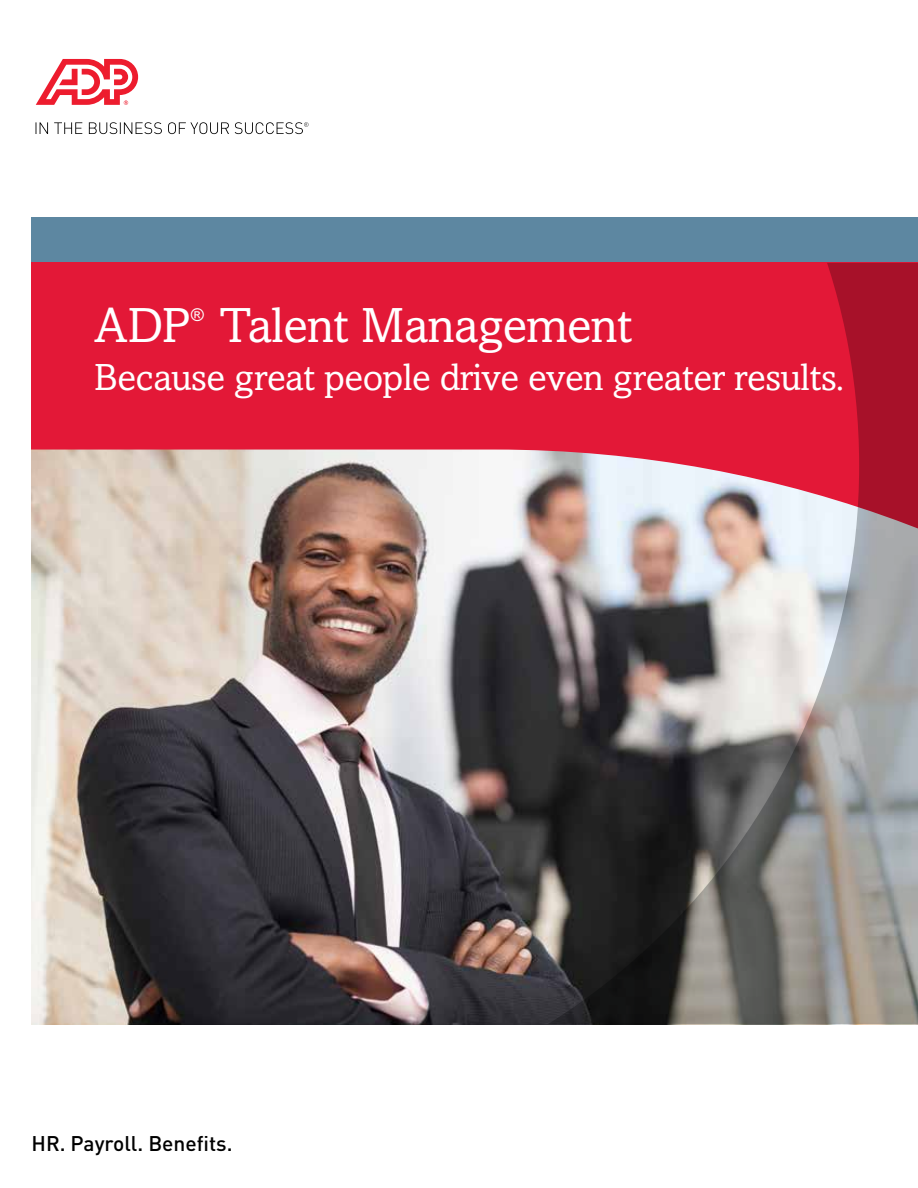
<style>
.page{position:relative;width:918px;height:1188px;background:#fff}
.page>*{position:absolute;margin:0;border:0;box-sizing:border-box;transform-origin:0 0}
.t1{font:49.5px "Amasis MT Std";letter-spacing:-.01em;color:#fff}
.t2{font:37.8px "Amasis MT Std";letter-spacing:-.01em;color:#fff}
.t3{font:500 21px "DIN";color:#000}
.t4{font:17.7px "Amasis MT Std";color:#fff}
</style>
<div class="page">
<img style="left:32px;top:670px;width:484px;height:354px">
<div style="left:32px;top:218px;width:886px;height:45px;background:#5d87a1"></div>
<svg style="left:32px;top:263px;width:484px;height:407px;background:#d06a73"></svg>
<svg style="left:36px;top:59px;width:102px;height:46px"></svg>
<svg style="left:36px;top:122px;width:273px;height:12px"></svg>
<svg style="left:516px;top:263px;width:402px;height:761px;background:#9c656d"></svg>
<h1 class="t1" style="left:94px;top:296px;width:99px">ADP</h1>
<p class="t4" style="left:191px;top:304px;width:15px">®</p>
<h1 class="t1" style="left:219px;top:296px;width:415px">Talent Management</h1>
<p class="t2" style="left:94px;top:356px;width:752px">Because great people drive even greater results.</p>
<p class="t3" style="left:32px;top:1130px;width:203px">HR. Payroll. Benefits.</p>
</div>
